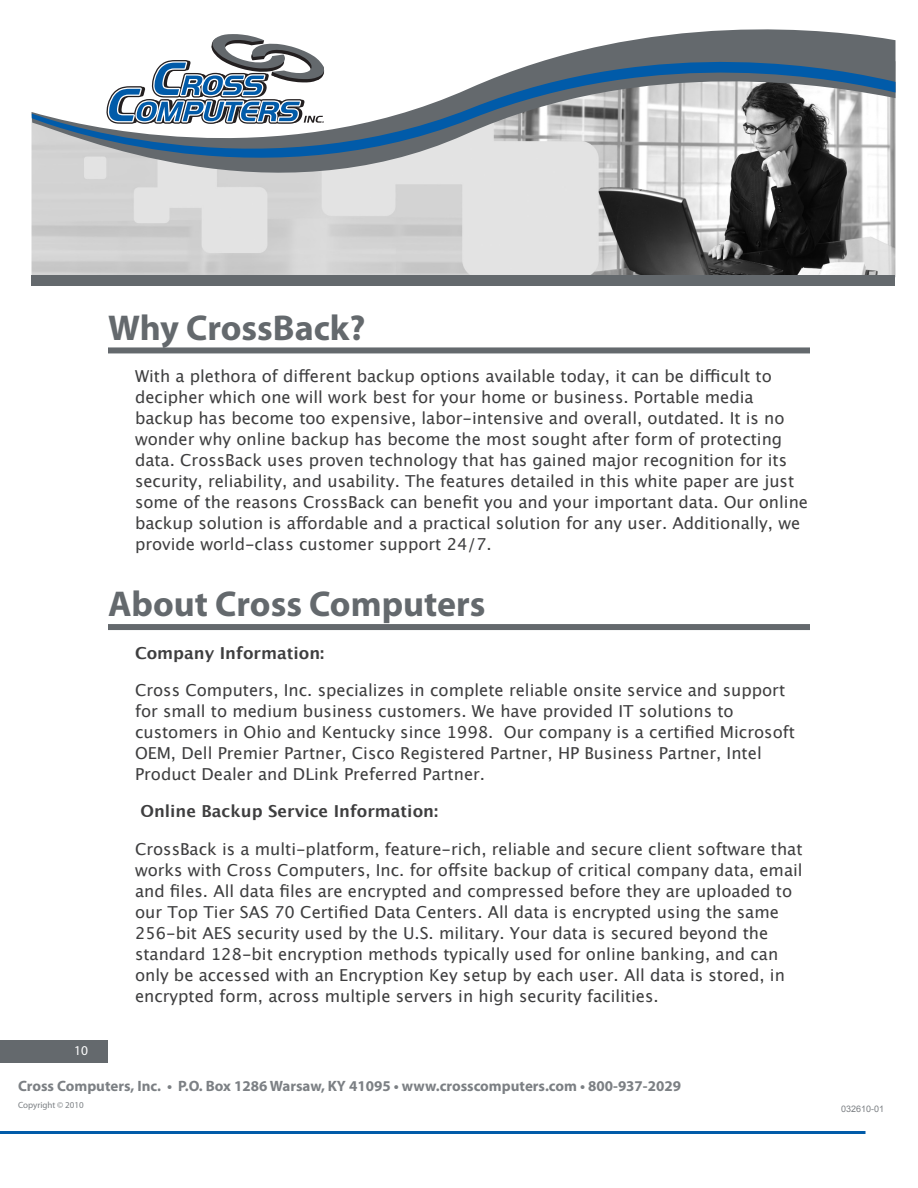
<style>
.page{position:relative;width:918px;height:1188px;background:#fff}
.page>*{position:absolute;margin:0;border:0;box-sizing:border-box;transform-origin:0 0}
.t1{font:700 36px "Myriad Pro";color:#64696d}
.t2{font:16.5px/21px "Lucida Grande";color:#3e3e3f}
.t3{font:700 16.5px "Lucida Grande";color:#3e3e3f}
.t4{font:700 15px "Myriad Pro";color:#7c8084}
.t5{font:13.5px "Myriad Pro";color:#fff}
.t6{font:9px "Myriad Pro";color:#7c8084}
.t7{font:9px "Arial";color:#7c8084}
</style>
<div class="page">
<img style="left:32px;top:221px;width:864px;height:55px">
<svg style="left:32px;top:29px;width:864px;height:192px"></svg>
<svg style="left:32px;top:33px;width:864px;height:174px"></svg>
<div style="left:32px;top:276px;width:864px;height:10px;background:#64696d"></div>
<hr style="left:0;top:1131px;width:866px;height:3px;background:#015ba9">
<div style="left:0;top:1040px;width:108px;height:23px;background:#64696d"></div>
<svg style="left:104px;top:34px;width:221px;height:100px"></svg>
<div style="left:108px;top:347px;width:702px;height:6px;background:#64696d"></div>
<div style="left:108px;top:624px;width:702px;height:6px;background:#64696d"></div>
<p class="t5" style="left:74px;top:1042px;width:15px">10</p>
<p class="t1" style="left:108px;top:304px;width:259px">Why CrossBack?</p>
<p class="t2" style="left:135px;top:366px;width:675px">With a plethora of different backup options available today, it can be difficult to decipher which one will work best for your home or business. Portable media backup has become too expensive, labor-intensive and overall, outdated. It is no wonder why online backup has become the most sought after form of protecting data. CrossBack uses proven technology that has gained major recognition for its security, reliability, and usability. The features detailed in this white paper are just some of the reasons CrossBack can benefit you and your important data. Our online backup solution is affordable and a practical solution for any user. Additionally, we provide world-class customer support 24/7.</p>
<p class="t1" style="left:108px;top:581px;width:379px">About Cross Computers</p>
<p class="t3" style="left:135px;top:640px;width:191px">Company Information:</p>
<p class="t2" style="left:135px;top:680px;width:662px">Cross Computers, Inc. specializes in complete reliable onsite service and support for small to medium business customers. We have provided IT solutions to customers in Ohio and Kentucky since 1998. Our company is a certified Microsoft OEM, Dell Premier Partner, Cisco Registered Partner, HP Business Partner, Intel Product Dealer and DLink Preferred Partner.</p>
<p class="t3" style="left:140px;top:798px;width:299px">Online Backup Service Information:</p>
<p class="t2" style="left:135px;top:839px;width:669px">CrossBack is a multi-platform, feature-rich, reliable and secure client software that works with Cross Computers, Inc. for offsite backup of critical company data, email and files. All data files are encrypted and compressed before they are uploaded to our Top Tier SAS 70 Certified Data Centers. All data is encrypted using the same 256-bit AES security used by the U.S. military. Your data is secured beyond the standard 128-bit encryption methods typically used for online banking, and can only be accessed with an Encryption Key setup by each user. All data is stored, in encrypted form, across multiple servers in high security facilities.</p>
<p class="t4" style="left:18px;top:1076px;width:665px">Cross Computers, Inc. • P.O. Box 1286 Warsaw, KY 41095 • www.crosscomputers.com • 800-937-2029</p>
<p class="t6" style="left:18px;top:1099px;width:67px">Copyright © 2010</p>
<p class="t7" style="left:841px;top:1103px;width:45px">032610-01</p>
</div>
